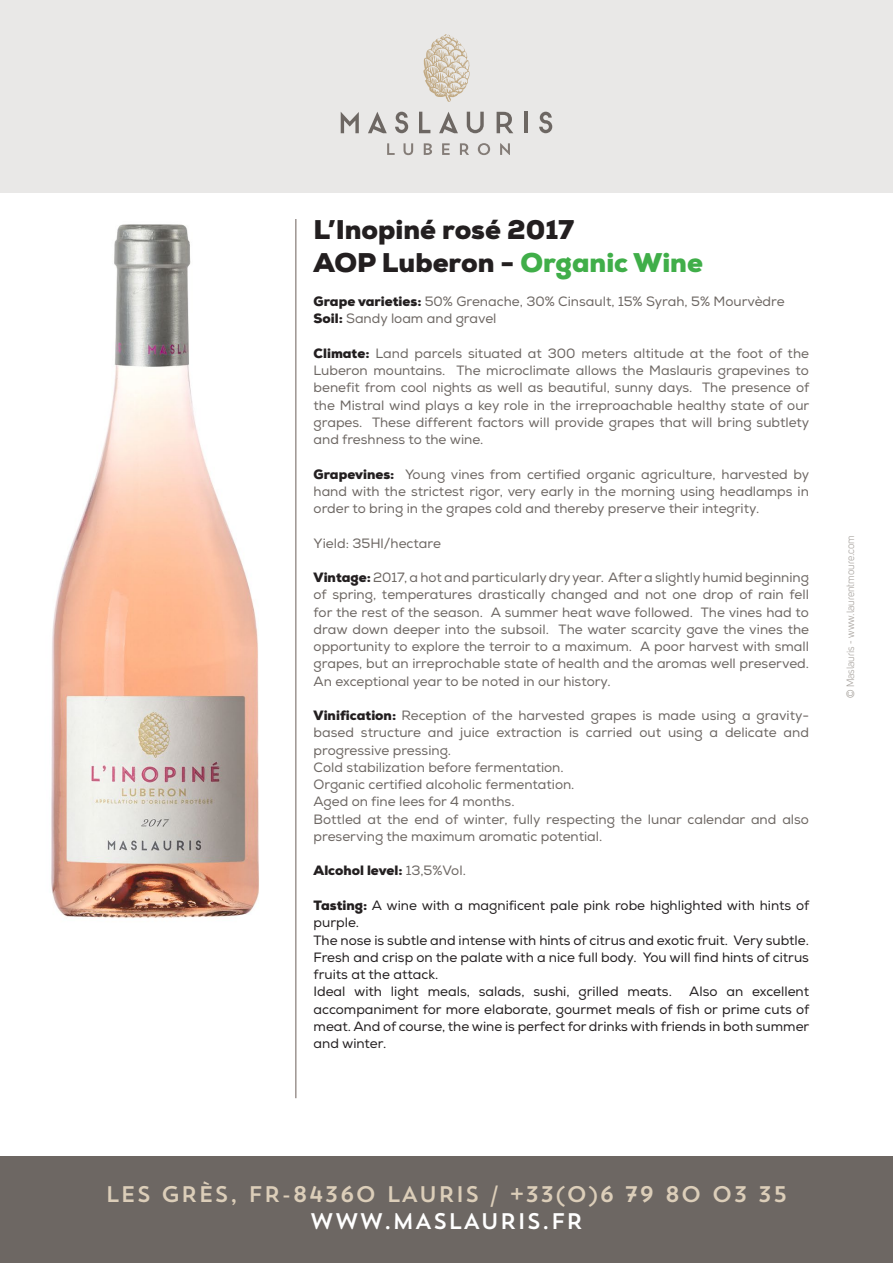
<style>
.page{position:relative;width:893px;height:1263px;background:#fff}
.page>*{position:absolute;margin:0;border:0;box-sizing:border-box;transform-origin:0 0}
.t1{font:900 27px "Nexa";color:#231f20}
.t2{font:22.5px "Trend Sans One";color:#dcceb9}
.t3{font:22.5px "Trend Sans One";color:#fff}
.t4{font:13.5px/17.2px "Nexa";color:#6d6763;text-align:justify}
.t5{font:13.5px/17.2px "Nexa";color:#231f20;text-align:justify}
.t6{font:900 13.5px "Nexa";color:#231f20}
.t7{font:10.5px "Uni Sans Book";color:#a6a19c}
.s1{color:#40ae49}
.s2{font-weight:900;color:#231f20}
.s3{font-weight:400;color:#6d6763}
.s4{font-weight:900}
</style>
<div class="page">
<div style="left:0;top:0;width:893px;height:193px;background:#e9e8e7"></div>
<svg style="left:423px;top:34px;width:47px;height:68px"></svg>
<svg style="left:341px;top:112px;width:18px;height:21px"></svg>
<svg style="left:368px;top:112px;width:19px;height:21px"></svg>
<svg style="left:395px;top:112px;width:13px;height:21px"></svg>
<svg style="left:419px;top:112px;width:11px;height:21px"></svg>
<svg style="left:439px;top:112px;width:19px;height:21px"></svg>
<svg style="left:467px;top:112px;width:17px;height:21px"></svg>
<svg style="left:497px;top:112px;width:16px;height:21px"></svg>
<hr style="left:525px;top:112px;width:3px;height:21px;background:#6d6763">
<svg style="left:539px;top:112px;width:13px;height:21px"></svg>
<svg style="left:387px;top:143px;width:8px;height:12px"></svg>
<svg style="left:403px;top:143px;width:10px;height:12px"></svg>
<svg style="left:424px;top:143px;width:8px;height:12px"></svg>
<svg style="left:442px;top:143px;width:8px;height:12px"></svg>
<svg style="left:460px;top:143px;width:9px;height:12px"></svg>
<svg style="left:478px;top:143px;width:12px;height:12px"></svg>
<svg style="left:500px;top:143px;width:10px;height:12px"></svg>
<div style="left:0;top:1156px;width:893px;height:107px;background:#6d6763"></div>
<hr style="left:295px;top:219px;width:2px;height:879px;background:#9d9592">
<img style="left:51px;top:224px;width:208px;height:694px">
<p class="t1" style="left:314px;top:212px;width:262px">L’Inopiné rosé 2017</p>
<p class="t1" style="left:314px;top:245px;width:391px">AOP Luberon - <span class="s1">Organic Wine</span></p>
<p class="t4" style="left:314px;top:293px;width:473px"><span class="s2">Grape varieties:</span> 50% Grenache, 30% Cinsault, 15% Syrah, 5% Mourvèdre</p>
<p class="t4" style="left:314px;top:310px;width:185px"><span class="s2">Soil:</span> Sandy loam and gravel</p>
<p class="t4" style="left:314px;top:345px;width:497px"><span class="s2">Climate:</span> Land parcels situated at 300 meters altitude at the foot of the Luberon mountains. The microclimate allows the Maslauris grapevines to benefit from cool nights as well as beautiful, sunny days. The presence of the Mistral wind plays a key role in the irreproachable healthy state of our grapes. These different factors will provide grapes that will bring subtlety and freshness to the wine.</p>
<p class="t4" style="left:314px;top:466px;width:497px"><span class="s2">Grapevines:</span> Young vines from certified organic agriculture, harvested by hand with the strictest rigor, very early in the morning using headlamps in order to bring in the grapes cold and thereby preserve their integrity.</p>
<p class="t4" style="left:314px;top:535px;width:129px">Yield: 35Hl/hectare</p>
<p class="t4" style="left:314px;top:569px;width:497px"><span class="s2">Vintage:</span> 2017, a hot and particularly dry year. After a slightly humid beginning of spring, temperatures drastically changed and not one drop of rain fell for the rest of the season. A summer heat wave followed. The vines had to draw down deeper into the subsoil. The water scarcity gave the vines the opportunity to explore the terroir to a maximum. A poor harvest with small grapes, but an irreprochable state of health and the aromas well preserved.<br>An exceptional year to be noted in our history.</p>
<p class="t4" style="left:314px;top:707px;width:497px"><span class="s2">Vinification:</span> Reception of the harvested grapes is made using a gravity&shy;based structure and juice extraction is carried out using a delicate and progressive pressing.</p>
<p class="t4" style="left:314px;top:759px;width:252px">Cold stabilization before fermentation.</p>
<p class="t4" style="left:314px;top:776px;width:262px">Organic certified alcoholic fermentation.</p>
<p class="t4" style="left:314px;top:793px;width:202px">Aged on fine lees for 4 months.</p>
<p class="t4" style="left:314px;top:811px;width:497px">Bottled at the end of winter, fully respecting the lunar calendar and also preserving the maximum aromatic potential.</p>
<p class="t6" style="left:314px;top:862px;width:154px">Alcohol level: <span class="s3">13,5%Vol.</span></p>
<p class="t5" style="left:314px;top:897px;width:497px"><span class="s4">Tasting:</span> A wine with a magnificent pale pink robe highlighted with hints of purple.</p>
<p class="t5" style="left:314px;top:931px;width:497px">The nose is subtle and intense with hints of citrus and exotic fruit. Very subtle.<br>Fresh and crisp on the palate with a nice full body. You will find hints of citrus fruits at the attack.</p>
<p class="t5" style="left:314px;top:983px;width:360px">Ideal with light meals, salads, sushi, grilled meats.</p>
<p class="t5" style="left:314px;top:983px;width:497px;text-indent:376px">Also an excellent accompaniment for more elaborate, gourmet meals of fish or prime cuts of meat. And of course, the wine is perfect for drinks with friends in both summer and winter.</p>
<p class="t7" style="left:844px;top:698px;width:164px;rotate:-90deg">© Maslauris - www.laurentmoure.com</p>
<p class="t2" style="left:105px;top:1180px;width:684px">LES GRÈS, FR-84360 LAURIS / +33(0)6 79 80 03 35</p>
<p class="t3" style="left:309px;top:1207px;width:275px">WWW.MASLAURIS.FR</p>
</div>
